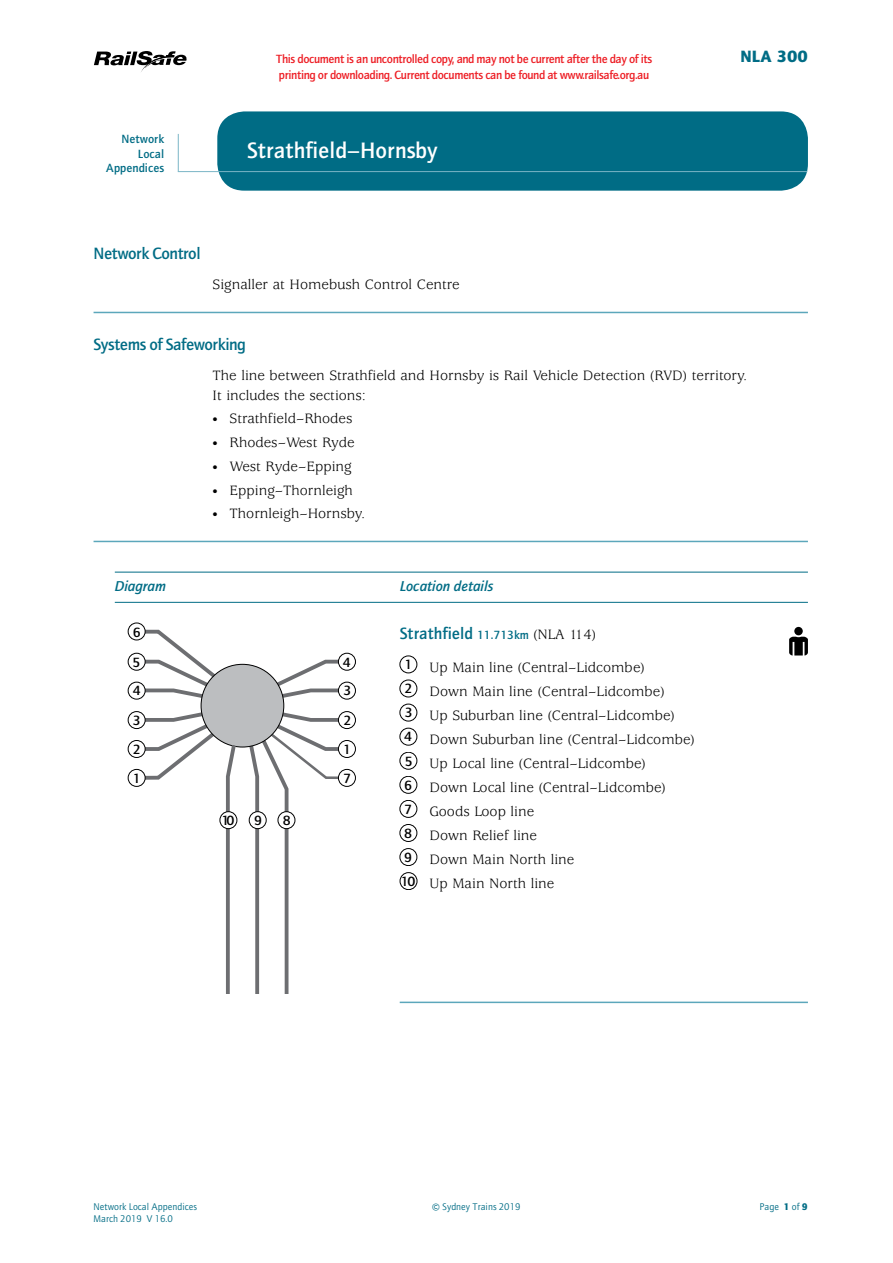
<style>
.page{position:relative;width:893px;height:1263px;background:#fff}
.page>*{position:absolute;margin:0;border:0;box-sizing:border-box;transform-origin:0 0}
.t1{font:500 22.5px "AT Quay Sans";color:#fff}
.t2{font:500 16.5px "AT Quay Sans";letter-spacing:-.03em;color:#006c85}
.t3{font:500 16.5px "AT Quay Sans";color:#006c85}
.t4{font:900 16.5px "AT Quay Sans";color:#006c85}
.t5{font:15px/24.2px "Usherwood";color:#000}
.t6{font:italic 500 14.4px "AT Quay Sans";color:#006c85}
.t7{font:500 13.5px/29.1px "AT Quay Sans";color:#000;text-align:justify}
.t8{font:500 12px/16.5px "AT Quay Sans";letter-spacing:-.035em;color:#ed1d24}
.t9{font:500 12px/14.4px "AT Quay Sans";color:#006c85;text-align:right}
.t10{font:9.75px "AT Quay Sans";color:#006c85}
.s1{font-size:10.5px}
.s2{font-size:12px}
.s3{font-family:"Usherwood";font-weight:400;font-size:15px;color:#000}
.s4{font-family:"AT Quay Sans";font-weight:500;font-size:13.5px}
.s5{font-size:15px}
.s6{font-weight:900}
</style>
<div class="page">
<hr style="left:178px;top:134px;width:1px;height:38px;background:#7ab5c6">
<div style="left:217px;top:111px;width:591px;height:80px;background:#006c85;border-radius:27px"></div>
<hr style="left:178px;top:171px;width:629px;height:1px;background:#7ab5c6">
<svg style="left:94px;top:51px;width:93px;height:21px"></svg>
<hr style="left:94px;top:312px;width:714px;height:1px;background:#5ca7bb">
<hr style="left:94px;top:541px;width:714px;height:1px;background:#5ca7bb">
<hr style="left:115px;top:572px;width:693px;height:1px;background:#006c85">
<hr style="left:115px;top:602px;width:693px;height:1px;background:#006c85">
<hr style="left:400px;top:1001px;width:408px;height:2px;background:#5ca7bb">
<svg style="left:789px;top:637px;width:19px;height:18px"></svg>
<div style="left:794px;top:627px;width:9px;height:8px;background:#000;border-radius:50%"></div>
<div style="left:400px;top:656px;width:17px;height:17px;border:1px solid #000;border-radius:50%"></div>
<div style="left:400px;top:680px;width:17px;height:17px;border:1px solid #000;border-radius:50%"></div>
<div style="left:400px;top:704px;width:17px;height:17px;border:1px solid #000;border-radius:50%"></div>
<div style="left:400px;top:728px;width:17px;height:17px;border:1px solid #000;border-radius:50%"></div>
<div style="left:400px;top:752px;width:17px;height:17px;border:1px solid #000;border-radius:50%"></div>
<div style="left:400px;top:776px;width:17px;height:17px;border:1px solid #000;border-radius:50%"></div>
<div style="left:400px;top:800px;width:17px;height:17px;border:1px solid #000;border-radius:50%"></div>
<div style="left:400px;top:824px;width:17px;height:18px;border:1px solid #000;border-radius:50%"></div>
<div style="left:400px;top:848px;width:17px;height:18px;border:1px solid #000;border-radius:50%"></div>
<svg style="left:400px;top:872px;width:17px;height:18px"></svg>
<div style="left:400px;top:873px;width:17px;height:17px;background:#fff;border-radius:50%"></div>
<div style="left:400px;top:872px;width:17px;height:18px;border:1px solid #000;border-radius:50%"></div>
<svg style="left:127px;top:628px;width:93px;height:73px"></svg>
<svg style="left:270px;top:658px;width:86px;height:42px"></svg>
<div style="left:128px;top:623px;width:17px;height:17px;background:#fff;border-radius:50%"></div>
<div style="left:128px;top:623px;width:17px;height:17px;border:1px solid #000;border-radius:50%"></div>
<div style="left:128px;top:653px;width:17px;height:17px;background:#fff;border-radius:50%"></div>
<div style="left:128px;top:653px;width:17px;height:17px;border:1px solid #000;border-radius:50%"></div>
<div style="left:128px;top:682px;width:17px;height:17px;background:#fff;border-radius:50%"></div>
<div style="left:128px;top:682px;width:17px;height:17px;border:1px solid #000;border-radius:50%"></div>
<div style="left:338px;top:653px;width:17px;height:17px;background:#fff;border-radius:50%"></div>
<div style="left:338px;top:653px;width:18px;height:17px;border:1px solid #000;border-radius:50%"></div>
<div style="left:338px;top:682px;width:17px;height:17px;background:#fff;border-radius:50%"></div>
<div style="left:338px;top:682px;width:18px;height:17px;border:1px solid #000;border-radius:50%"></div>
<svg style="left:247px;top:709px;width:109px;height:284px"></svg>
<div style="left:278px;top:812px;width:17px;height:17px;background:#fff;border-radius:50%"></div>
<div style="left:278px;top:811px;width:17px;height:18px;border:1px solid #000;border-radius:50%"></div>
<div style="left:201px;top:664px;width:83px;height:83px;background:#bcbec0;border-radius:50%"></div>
<svg style="left:127px;top:709px;width:111px;height:284px"></svg>
<div style="left:220px;top:812px;width:17px;height:17px;background:#fff;border-radius:50%"></div>
<div style="left:220px;top:811px;width:17px;height:18px;border:1px solid #000;border-radius:50%"></div>
<p class="t9" style="left:106px;top:132px;width:60px">Network<br>Local<br>Appendices</p>
<p class="t8" style="left:276px;top:50px;width:378px">This document is an uncontrolled copy, and may not be current after the day of its printing or downloading. Current documents can be found at www.railsafe.org.au</p>
<h1 class="t1" style="left:247px;top:137px;width:192px">Strathfield–Hornsby</h1>
<p class="t2" style="left:94px;top:244px;width:109px">Network Control</p>
<p class="t5" style="left:213px;top:273px;width:248px">Signaller at Homebush Control Centre</p>
<p class="t4" style="left:741px;top:47px;width:69px">NLA 300</p>
<p class="t2" style="left:94px;top:335px;width:154px">Systems of Safeworking</p>
<p class="t5" style="left:213px;top:366px;width:536px;line-height:19.5px">The line between Strathfield and Hornsby is Rail Vehicle Detection (RVD) territory.<br>It includes the sections:</p>
<p class="t5" style="left:213px;top:407px;width:141px"><span class="s1">•</span> Strathfield–Rhodes</p>
<p class="t5" style="left:213px;top:431px;width:143px"><span class="s1">•</span> Rhodes–West Ryde</p>
<p class="t5" style="left:213px;top:455px;width:141px"><span class="s1">•</span> West Ryde–Epping</p>
<p class="t5" style="left:213px;top:478px;width:142px"><span class="s1">•</span> Epping–Thornleigh</p>
<p class="t5" style="left:213px;top:502px;width:154px"><span class="s1">•</span> Thornleigh–Hornsby.</p>
<p class="t6" style="left:115px;top:578px;width:53px">Diagram</p>
<p class="t6" style="left:400px;top:578px;width:95px">Location details</p>
<p class="t3" style="left:400px;top:624px;width:198px">Strathfield <span class="s2">11.713km</span> <span class="s3">(NLA 114)</span></p>
<p class="t5" style="left:401px;top:655px;width:295px"><sup>1</sup> Up Main line (Central–Lidcombe)<br><sup>2</sup> Down Main line (Central–Lidcombe)<br><sup>3</sup> Up Suburban line (Central–Lidcombe)<br><sup>4</sup> Down Suburban line (Central–Lidcombe)<br><sup>5</sup> Up Local line (Central–Lidcombe)<br><sup>6</sup> Down Local line (Central–Lidcombe)<br><span class="s4">7</span> Goods Loop line<br><span class="s4">8</span> Down Relief line<br><span class="s4">9</span> Down Main North line<br><span class="s4">10</span> Up Main North line</p>
<p class="t7" style="left:133px;top:617px;width:9px">6</p>
<p class="t7" style="left:133px;top:647px;width:10px">5<br>4</p>
<p class="t7" style="left:133px;top:706px;width:9px">3<br>2<br>1</p>
<p class="t7" style="left:343px;top:647px;width:10px">4<br>3<br>2<br>1<br>7</p>
<p class="t7" style="left:254px;top:805px;width:9px">9</p>
<p class="t7" style="left:283px;top:806px;width:9px">8</p>
<p class="t7" style="left:221px;top:806px;width:15px">10</p>
<p class="t10" style="left:94px;top:1201px;width:105px">Network Local Appendices</p>
<p class="t10" style="left:432px;top:1201px;width:90px"><span class="s5">©</span> Sydney Trains 2019</p>
<p class="t10" style="left:759px;top:1201px;width:50px">Page <span class="s6">1</span> of <span class="s6">9</span></p>
<p class="t10" style="left:94px;top:1213px;width:81px">March 2019 V 16.0</p>
</div>
